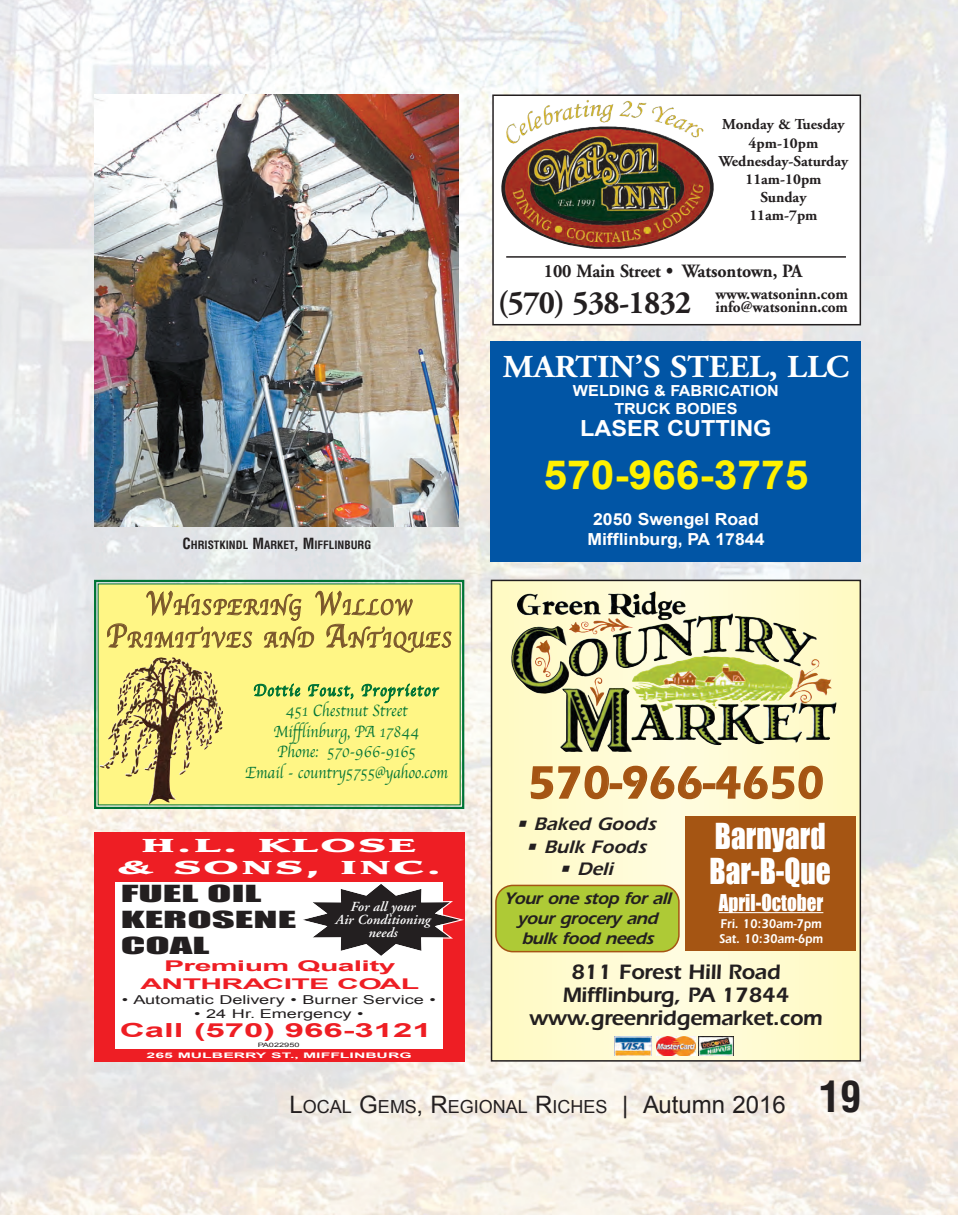
<style>
.page{position:relative;width:958px;height:1215px;background:#fff}
.page>*{position:absolute;margin:0;border:0;box-sizing:border-box;transform-origin:0 0}
.t1{font:600 46.5px "Itc Eras";letter-spacing:-.005em;color:#a55513;scale:.93 1}
.t2{font:700 40.2px "Arial";color:#fff101;scale:1.06 1}
.t3{font:32.85px/34.5px "Impact";color:#fff;scale:.89 1}
.t4{font:700 32.55px "Adobe Garamond";letter-spacing:-.02em;color:#231f20;scale:.95 1}
.t5{font:700 31.95px "Adobe Garamond";color:#fff;scale:1.06 1}
.t6{font:22.35px/32.5px "Apple Chancery";letter-spacing:.075em;color:#7a572b;text-align:center;scale:.87 1}
.t7{font:700 22.2px "Arial";color:#fff;scale:1.06 1}
.t8{font:600 21.6px/23.1px "Itc Eras";letter-spacing:-.02em;color:#231f20;text-align:center}
.t9{font:21.6px/26px "Impact";color:#231f20;scale:2.07 1}
.t10{font:21.3px "Impact";color:#fff;scale:.89 1}
.t11{font:700 19.35px "Arial";color:#ee1e24;scale:1.79 1}
.t12{font:700 18.75px "Adobe Garamond";letter-spacing:-.005em;color:#231f20;scale:.95 1}
.t13{font:italic 600 18.75px "Itc Eras";color:#231f20}
.t14{font:900 18.45px/21.6px "Leawood";letter-spacing:.075em;color:#fff;text-align:center;scale:2.07 1}
.t15{font:18px "Arial";color:#231f20}
.t16{font:italic 600 17.25px/20.2px "Itc Eras";letter-spacing:-.025em;color:#231f20;text-align:center}
.t17{font:16.95px/20.4px "Apple Chancery";color:#007436;text-align:center;scale:.87 1}
.t18{font:700 16.65px "Arial";color:#fff;scale:1.06 1}
.t19{font:700 15.9px/13px "Adobe Garamond";color:#231f20}
.t20{font:700 15.3px/18px "Arial";color:#fff;text-align:center;scale:1.06 1}
.t21{font:700 15.15px/18.1px "Adobe Garamond";color:#231f20;text-align:center}
.t22{font:700 14.85px/17.7px "Arial";letter-spacing:-.02em;color:#ee1e24;text-align:center;scale:2.04 1}
.t23{font:italic 600 13.8px/12.9px "Adobe Garamond";color:#fff;text-align:center}
.t24{font:600 13.2px/14.9px "Itc Eras";color:#fff;scale:.89 1}
.t25{font:12.3px "Arial";color:#231f20;scale:1.48 1}
.t26{font:700 condensed 11.25px "Helvetica";color:#231f20}
.t27{font:700 7.65px "Arial";color:#fff;scale:2.07 1}
.t28{font:6px "Arial";color:#231f20;scale:1.53 1}
.s1{font-size:15px}
.s2{font-size:33.9px}
.s3{font-size:24px}
.s4{font-family:"Helvetica";font-weight:700;font-stretch:condensed;font-size:42px}
</style>
<div class="page">
<img style="left:0;top:0;width:957px;height:1215px">
<div style="left:94px;top:833px;width:370px;height:229px;background:#ee1e24"></div>
<div style="left:115px;top:883px;width:328px;height:166px;background:#fff"></div>
<svg style="left:298px;top:882px;width:166px;height:74px"></svg>
<div style="left:500px;top:580px;width:352px;height:481px;background:#fffac4"></div>
<div style="left:524px;top:580px;width:304px;height:481px;background:#fffac8"></div>
<div style="left:562px;top:580px;width:228px;height:481px;background:#fffbce"></div>
<div style="left:586px;top:580px;width:180px;height:481px;background:#fffbd2"></div>
<div style="left:609px;top:580px;width:133px;height:481px;background:#fffbd6"></div>
<div style="left:633px;top:580px;width:86px;height:481px;background:#fffcda"></div>
<div style="left:662px;top:580px;width:28px;height:481px;background:#fffcde"></div>
<div style="left:491px;top:580px;width:370px;height:482px;border:2px solid #231f20"></div>
<svg style="left:495px;top:885px;width:185px;height:67px;background:#afc537"></svg>
<img style="left:516px;top:591px;width:286px;height:152px">
<img style="left:614px;top:1037px;width:37px;height:19px">
<img style="left:656px;top:1037px;width:39px;height:19px">
<img style="left:699px;top:1037px;width:35px;height:19px">
<div style="left:686px;top:816px;width:170px;height:135px;background:#a55513"></div>
<hr style="left:719px;top:912px;width:104px;height:1px;background:#fff">
<div style="left:98px;top:584px;width:362px;height:221px;background:#fff685"></div>
<div style="left:94px;top:580px;width:370px;height:229px;border:2px solid #007436"></div>
<img style="left:144px;top:661px;width:74px;height:109px">
<div style="left:491px;top:341px;width:370px;height:221px;background:#0155a5"></div>
<img style="left:94px;top:94px;width:365px;height:432px">
<svg style="left:495px;top:97px;width:363px;height:225px"></svg>
<div style="left:492px;top:94px;width:369px;height:231px;border:2px solid #231f20"></div>
<hr style="left:506px;top:256px;width:340px;height:2px;background:#231f20">
<img style="left:526px;top:100px;width:152px;height:32px">
<p class="t21" style="left:719px;top:117px;width:131px">Monday &amp; Tuesday<br>4pm-10pm<br>Wednesday-Saturday<br>11am-10pm<br>Sunday<br>11am-7pm</p>
<p class="t12" style="left:544px;top:264px;width:274px">100 Main Street • Watsontown, PA</p>
<h3 class="t4" style="left:498px;top:290px;width:205px">(570) 538-1832</h3>
<p class="t19" style="left:715px;top:289px;width:134px">www.watsoninn.com info@watsoninn.com</p>
<h3 class="t5" style="left:503px;top:354px;width:328px">MARTIN’S STEEL, LLC</h3>
<p class="t20" style="left:573px;top:382px;width:196px">WELDING &amp; FABRICATION<br>TRUCK BODIES</p>
<h3 class="t7" style="left:580px;top:413px;width:182px">LASER CUTTING</h3>
<h2 class="t2" style="left:543px;top:448px;width:252px">570-966-3775</h2>
<p class="t18" style="left:593px;top:508px;width:158px">2050 Swengel Road</p>
<p class="t26" style="left:182px;top:541px;width:190px"><span class="s1">C</span>HRISTKINDL <span class="s1">M</span>ARKET<span class="s1">, M</span>IFFLINBURG</p>
<p class="t18" style="left:587px;top:528px;width:169px">Mifflinburg, PA 17844</p>
<h3 class="t6" style="left:106px;top:591px;width:399px"><span class="s2">W</span>HISPERING <span class="s2">W</span>ILLOW<br><span class="s2">P</span>RIMITIVES AND <span class="s2">A</span>NTIQUES</h3>
<p class="t17" style="left:245px;top:680px;width:235px">Dottie Foust, Proprietor<br>451 Chestnut Street<br>Mifflinburg, PA 17844<br>Phone: 570-966-9165<br>Email - country5755@yahoo.com</p>
<p class="t14" style="left:117px;top:836px;width:158px">H.L. KLOSE<br>&amp; SONS, INC.</p>
<p class="t9" style="left:121px;top:880px;width:86px">FUEL OIL<br>KEROSENE<br>COAL</p>
<p class="t22" style="left:140px;top:957px;width:138px">Premium Quality<br>ANTHRACITE COAL</p>
<p class="t25" style="left:122px;top:991px;width:214px">• Automatic Delivery • Burner Service •</p>
<p class="t25" style="left:194px;top:1006px;width:116px">• 24 Hr. Emergency •</p>
<p class="t11" style="left:120px;top:1017px;width:176px">Call (570) 966-3121</p>
<p class="t23" style="left:336px;top:901px;width:96px">For all your<br>Air Conditioning needs</p>
<p class="t28" style="left:258px;top:1041px;width:29px">PA022950</p>
<p class="t27" style="left:147px;top:1050px;width:130px">265 MULBERRY ST., MIFFLINBURG</p>
<h1 class="t1" style="left:528px;top:767px;width:320px">570-966-4650</h1>
<p class="t13" style="left:515px;top:818px;width:145px">• Baked Goods</p>
<p class="t13" style="left:525px;top:840px;width:126px">• Bulk Foods</p>
<p class="t13" style="left:558px;top:863px;width:59px">• Deli</p>
<p class="t16" style="left:504px;top:890px;width:172px">Your one stop for all your grocery and bulk food needs</p>
<h3 class="t3" style="left:709px;top:818px;width:138px">Barnyard<br>Bar-B-Que</h3>
<p class="t10" style="left:719px;top:886px;width:119px">April-October</p>
<p class="t24" style="left:719px;top:918px;width:118px">Fri. 10:30am-7pm<br>Sat. 10:30am-6pm</p>
<p class="t8" style="left:529px;top:963px;width:295px">811 Forest Hill Road<br>Mifflinburg, PA 17844 www.greenridgemarket.com</p>
<p class="t15" style="left:290px;top:1095px;width:573px"><span class="s3">L</span>OCAL <span class="s3">G</span>EMS<span class="s3">, R</span>EGIONAL <span class="s3">R</span>ICHES <span class="s3">| Autumn 2016</span> <span class="s4">19</span></p>
</div>
